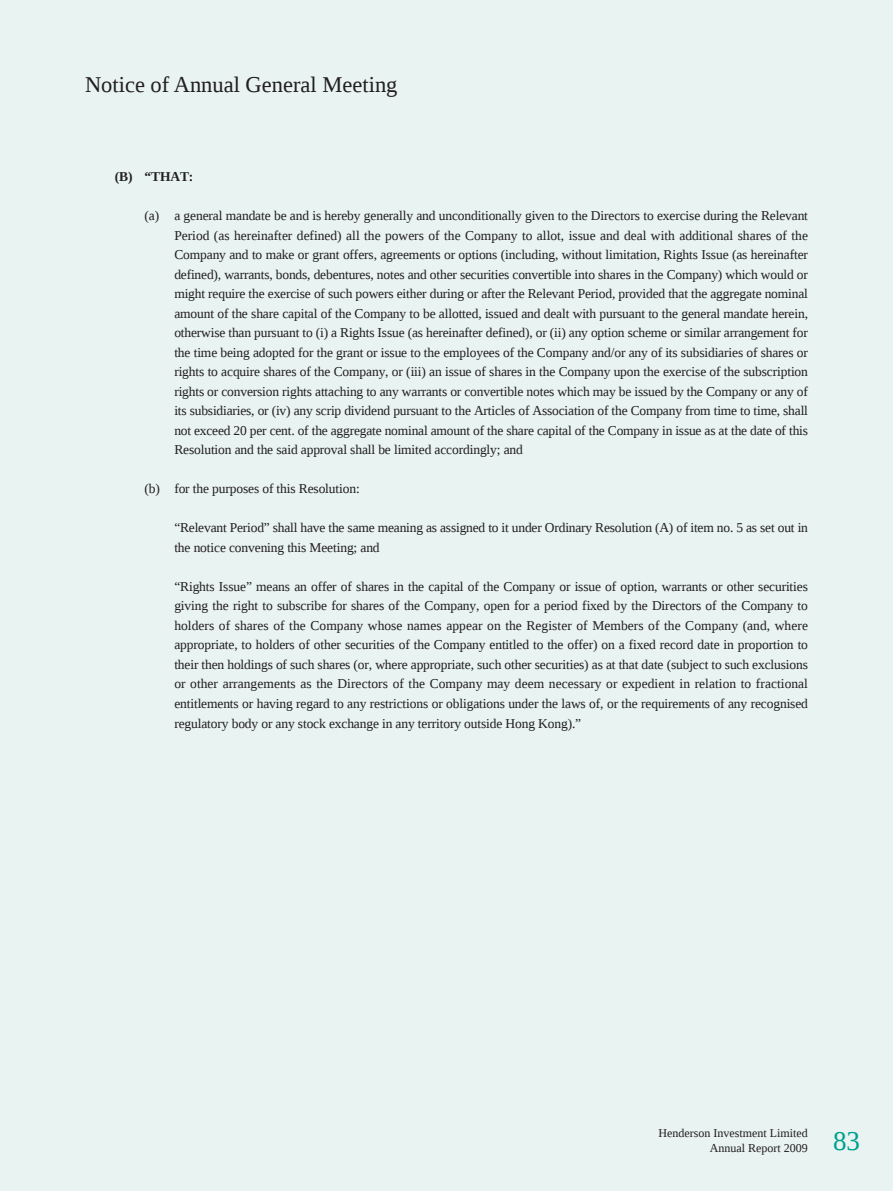
<style>
.page{position:relative;width:893px;height:1191px;background:#fff}
.page>*{position:absolute;margin:0;border:0;box-sizing:border-box;transform-origin:0 0}
.t1{font:27px "Liberation Serif";color:#00a08e}
.t2{font:22.5px "Liberation Serif";color:#231f20}
.t3{font:13.5px/19.5px "Liberation Serif";letter-spacing:-.01em;color:#231f20;text-align:justify}
.t4{font:700 13.5px "Liberation Serif";color:#231f20}
.t5{font:12px/14.4px "Liberation Serif";color:#231f20;text-align:right}
</style>
<div class="page">
<div style="left:0;top:0;width:893px;height:1190px;background:#e9f4f2"></div>
<p class="t2" style="left:85px;top:71px;width:314px">Notice of Annual General Meeting</p>
<p class="t4" style="left:115px;top:169px;width:80px">(B) “THAT:</p>
<p class="t3" style="left:174px;top:206px;width:635px;text-indent:-30px">(a) a general mandate be and is hereby generally and unconditionally given to the Directors to exercise during the Relevant Period (as hereinafter defined) all the powers of the Company to allot, issue and deal with additional shares of the Company and to make or grant offers, agreements or options (including, without limitation, Rights Issue (as hereinafter defined), warrants, bonds, debentures, notes and other securities convertible into shares in the Company) which would or might require the exercise of such powers either during or after the Relevant Period, provided that the aggregate nominal amount of the share capital of the Company to be allotted, issued and dealt with pursuant to the general mandate herein, otherwise than pursuant to (i) a Rights Issue (as hereinafter defined), or (ii) any option scheme or similar arrangement for the time being adopted for the grant or issue to the employees of the Company and/or any of its subsidiaries of shares or rights to acquire shares of the Company, or (iii) an issue of shares in the Company upon the exercise of the subscription rights or conversion rights attaching to any warrants or convertible notes which may be issued by the Company or any of its subsidiaries, or (iv) any scrip dividend pursuant to the Articles of Association of the Company from time to time, shall not exceed 20 per cent. of the aggregate nominal amount of the share capital of the Company in issue as at the date of this Resolution and the said approval shall be limited accordingly; and</p>
<p class="t3" style="left:145px;top:479px;width:217px">(b) for the purposes of this Resolution:</p>
<p class="t3" style="left:174px;top:518px;width:635px">“Relevant Period” shall have the same meaning as assigned to it under Ordinary Resolution (A) of item no. 5 as set out in the notice convening this Meeting; and</p>
<p class="t3" style="left:174px;top:576px;width:635px">“Rights Issue” means an offer of shares in the capital of the Company or issue of option, warrants or other securities giving the right to subscribe for shares of the Company, open for a period fixed by the Directors of the Company to holders of shares of the Company whose names appear on the Register of Members of the Company (and, where appropriate, to holders of other securities of the Company entitled to the offer) on a fixed record date in proportion to their then holdings of such shares (or, where appropriate, such other securities) as at that date (subject to such exclusions or other arrangements as the Directors of the Company may deem necessary or expedient in relation to fractional entitlements or having regard to any restrictions or obligations under the laws of, or the requirements of any recognised regulatory body or any stock exchange in any territory outside Hong Kong).”</p>
<p class="t5" style="left:659px;top:1125px;width:151px">Henderson Investment Limited<br>Annual Report 2009</p>
<p class="t1" style="left:833px;top:1125px;width:28px">83</p>
</div>
